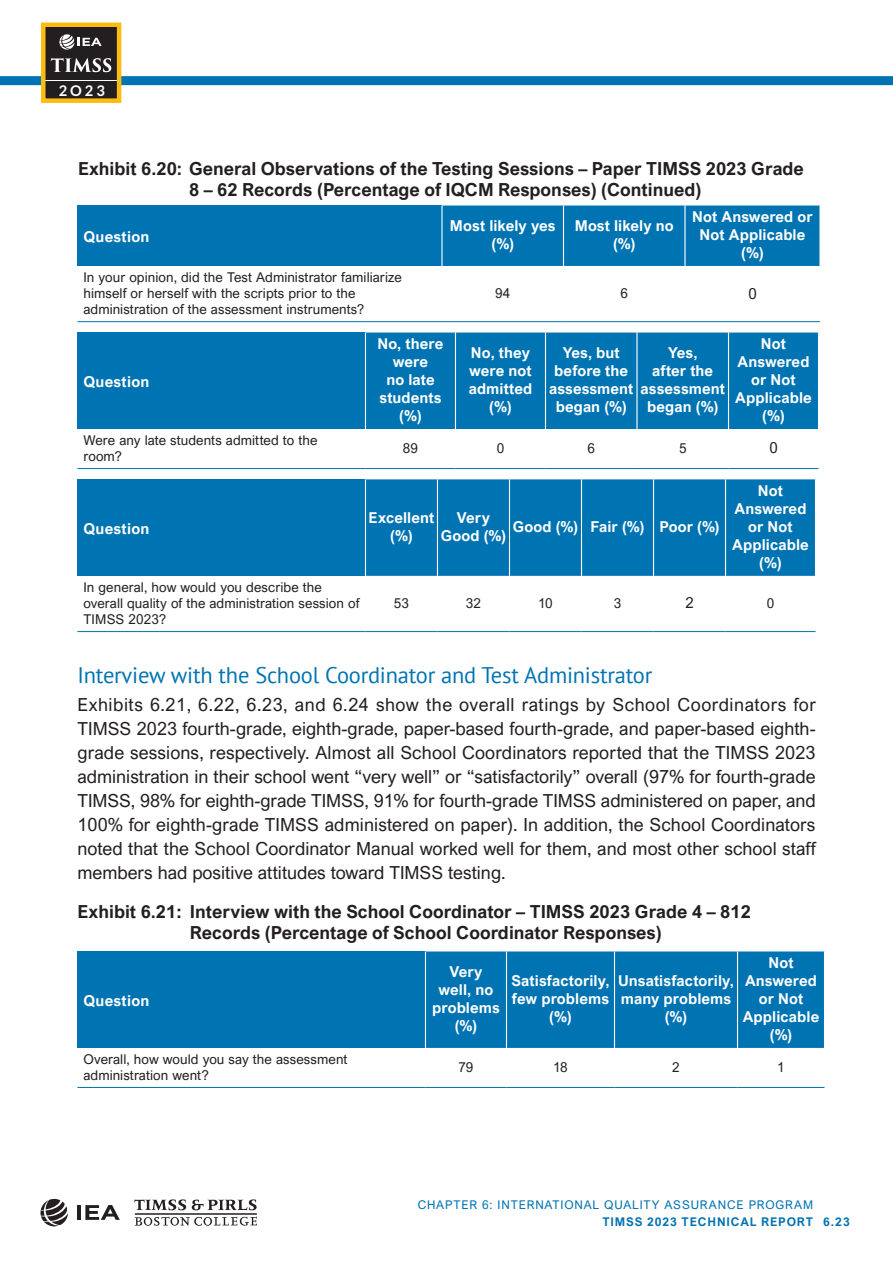
<style>
.page{position:relative;width:893px;height:1263px;background:#fff}
.page>*{position:absolute;margin:0;border:0;box-sizing:border-box;transform-origin:0 0}
.Heading_2{font:22.5px "PT Sans";letter-spacing:-.01em;color:#0073b2}
.Body_First{font:18px/24px "Arial Nova";color:#231f20;text-align:justify}
.Exhibit_Title_2__after_exhibit{font:700 18px/21px "Arial Nova";color:#231f20;text-align:center}
.Exhibit_Title_2{font:700 18px/21px "Arial Nova";color:#231f20}
.Exhibit_Subhead_Ctr_white{font:700 15px/18px "Arial Nova";letter-spacing:.005em;color:#fff;text-align:center}
.Exhibit_Head_L_white{font:700 15px "Arial Nova";letter-spacing:.015em;color:#fff}
.Exhibit_Head_Ctr_white{font:700 15px/18px "Arial Nova";letter-spacing:.005em;color:#fff;text-align:center}
.Exhibit_Text_Ctr{font:15px "Arial Nova";color:#231f20}
.t1{font:700 14.7px "Lato";color:#fff}
.Exhibit_Text_Left{font:13.5px/16.2px "Arial Nova";letter-spacing:.005em;color:#231f20}
.Exhibit_Text_Ctr-2{font:13.5px "Arial Nova";letter-spacing:.005em;color:#231f20}
.t2{font:12px "Arial Nova";letter-spacing:.07em;color:#0073b2}
.t3{font:700 12px "Arial Nova";letter-spacing:.07em;color:#0073b2}
</style>
<div class="page">
<svg style="left:134px;top:1199px;width:52px;height:11px"></svg>
<svg style="left:192px;top:1199px;width:65px;height:11px"></svg>
<svg style="left:135px;top:1217px;width:122px;height:9px"></svg>
<hr style="left:135px;top:1214px;width:122px;height:1px;background:#231f20">
<svg style="left:40px;top:1199px;width:28px;height:27px"></svg>
<hr style="left:77px;top:1205px;width:4px;height:15px;background:#231f20">
<svg style="left:85px;top:1205px;width:35px;height:15px"></svg>
<div style="left:0;top:76px;width:893px;height:9px;background:#0073b2"></div>
<div style="left:43px;top:70px;width:76px;height:17px;background:linear-gradient(to right,#fff,#fff)"></div>
<div style="left:43px;top:82px;width:76px;height:17px;background:#231f20"></div>
<div style="left:43px;top:25px;width:76px;height:55px;background:#231f20"></div>
<svg style="left:51px;top:58px;width:60px;height:14px"></svg>
<svg style="left:59px;top:34px;width:43px;height:16px"></svg>
<div style="left:41px;top:23px;width:80px;height:80px;border:4px solid #fdbc12"></div>
<div style="left:77px;top:206px;width:365px;height:60px;background:#0073b2"></div>
<div style="left:443px;top:206px;width:376px;height:60px;background:#0073b2"></div>
<hr style="left:563px;top:206px;width:1px;height:60px;background:#fff">
<hr style="left:684px;top:206px;width:2px;height:60px;background:#fff">
<hr style="left:441px;top:206px;width:2px;height:60px;background:#fff">
<hr style="left:77px;top:321px;width:365px;height:1px;background:#0073b2">
<hr style="left:442px;top:321px;width:121px;height:1px;background:#0073b2">
<hr style="left:563px;top:321px;width:122px;height:1px;background:#0073b2">
<hr style="left:685px;top:321px;width:135px;height:1px;background:#0073b2">
<div style="left:77px;top:333px;width:288px;height:96px;background:#0073b2"></div>
<div style="left:366px;top:333px;width:452px;height:96px;background:#0073b2"></div>
<hr style="left:455px;top:333px;width:1px;height:96px;background:#fff">
<hr style="left:545px;top:333px;width:1px;height:96px;background:#fff">
<hr style="left:636px;top:333px;width:2px;height:96px;background:#fff">
<hr style="left:728px;top:333px;width:1px;height:96px;background:#fff">
<hr style="left:77px;top:468px;width:288px;height:1px;background:#0073b2">
<hr style="left:365px;top:468px;width:90px;height:1px;background:#0073b2">
<hr style="left:455px;top:468px;width:90px;height:1px;background:#0073b2">
<hr style="left:545px;top:468px;width:92px;height:1px;background:#0073b2">
<hr style="left:637px;top:468px;width:91px;height:1px;background:#0073b2">
<hr style="left:728px;top:468px;width:90px;height:1px;background:#0073b2">
<div style="left:77px;top:479px;width:288px;height:97px;background:#0073b2"></div>
<div style="left:366px;top:479px;width:449px;height:97px;background:#0073b2"></div>
<hr style="left:437px;top:479px;width:1px;height:97px;background:#fff">
<hr style="left:509px;top:479px;width:1px;height:97px;background:#fff">
<hr style="left:581px;top:479px;width:1px;height:97px;background:#fff">
<hr style="left:653px;top:479px;width:1px;height:97px;background:#fff">
<hr style="left:77px;top:631px;width:288px;height:1px;background:#0073b2">
<hr style="left:725px;top:479px;width:1px;height:97px;background:#fff">
<hr style="left:365px;top:631px;width:72px;height:1px;background:#0073b2">
<hr style="left:437px;top:631px;width:72px;height:1px;background:#0073b2">
<hr style="left:509px;top:631px;width:72px;height:1px;background:#0073b2">
<hr style="left:581px;top:631px;width:72px;height:1px;background:#0073b2">
<hr style="left:653px;top:631px;width:72px;height:1px;background:#0073b2">
<hr style="left:725px;top:631px;width:90px;height:1px;background:#0073b2">
<div style="left:77px;top:951px;width:348px;height:97px;background:#0073b2"></div>
<div style="left:426px;top:951px;width:398px;height:97px;background:#0073b2"></div>
<hr style="left:506px;top:951px;width:1px;height:97px;background:#fff">
<hr style="left:614px;top:951px;width:1px;height:97px;background:#fff">
<hr style="left:737px;top:951px;width:1px;height:97px;background:#fff">
<hr style="left:77px;top:1087px;width:348px;height:1px;background:#0073b2">
<hr style="left:425px;top:1087px;width:81px;height:1px;background:#0073b2">
<hr style="left:506px;top:1087px;width:108px;height:1px;background:#0073b2">
<hr style="left:614px;top:1087px;width:123px;height:1px;background:#0073b2">
<hr style="left:737px;top:1087px;width:87px;height:1px;background:#0073b2">
<p class="t1" style="left:59px;top:82px;width:48px">2O23</p>
<p class="Exhibit_Title_2__after_exhibit" style="left:78px;top:158px;width:727px">Exhibit 6.20: General Observations of the Testing Sessions – Paper TIMSS 2023 Grade<br>8 – 62 Records (Percentage of IQCM Responses) (Continued)</p>
<p class="Exhibit_Head_L_white" style="left:83px;top:228px;width:67px">Question</p>
<p class="Exhibit_Head_Ctr_white" style="left:450px;top:217px;width:107px">Most likely yes (%)</p>
<p class="Exhibit_Head_Ctr_white" style="left:575px;top:217px;width:100px">Most likely no (%)</p>
<p class="Exhibit_Subhead_Ctr_white" style="left:692px;top:208px;width:122px">Not Answered or<br>Not Applicable (%)</p>
<p class="Exhibit_Text_Left" style="left:83px;top:269px;width:320px">In your opinion, did the Test Administrator familiarize himself or herself with the scripts prior to the administration of the assessment instruments?</p>
<p class="Exhibit_Text_Ctr-2" style="left:495px;top:285px;width:17px">94</p>
<p class="Exhibit_Text_Ctr-2" style="left:620px;top:285px;width:9px">6</p>
<p class="Exhibit_Text_Ctr" style="left:748px;top:285px;width:10px">0</p>
<p class="Exhibit_Head_L_white" style="left:83px;top:373px;width:67px">Question</p>
<p class="Exhibit_Subhead_Ctr_white" style="left:378px;top:335px;width:67px">No, there were<br>no late students (%)</p>
<p class="Exhibit_Subhead_Ctr_white" style="left:469px;top:344px;width:65px">No, they were not admitted (%)</p>
<p class="Exhibit_Subhead_Ctr_white" style="left:549px;top:344px;width:86px">Yes, but before the assessment began (%)</p>
<p class="Exhibit_Subhead_Ctr_white" style="left:640px;top:344px;width:86px">Yes,<br>after the assessment began (%)</p>
<p class="Exhibit_Subhead_Ctr_white" style="left:735px;top:335px;width:78px">Not<br>Answered or Not<br>Applicable (%)</p>
<p class="Exhibit_Text_Left" style="left:83px;top:432px;width:236px">Were any late students admitted to the room?</p>
<p class="Exhibit_Text_Ctr-2" style="left:403px;top:440px;width:17px">89</p>
<p class="Exhibit_Text_Ctr-2" style="left:497px;top:440px;width:9px">0</p>
<p class="Exhibit_Text_Ctr-2" style="left:587px;top:440px;width:9px">6</p>
<p class="Exhibit_Text_Ctr-2" style="left:679px;top:440px;width:9px">5</p>
<p class="Exhibit_Text_Ctr" style="left:769px;top:440px;width:10px">0</p>
<p class="Exhibit_Head_L_white" style="left:83px;top:520px;width:67px">Question</p>
<p class="Exhibit_Subhead_Ctr_white" style="left:369px;top:509px;width:67px">Excellent (%)</p>
<p class="Exhibit_Subhead_Ctr_white" style="left:441px;top:509px;width:67px">Very<br>Good (%)</p>
<p class="Exhibit_Subhead_Ctr_white" style="left:513px;top:518px;width:67px">Good (%)</p>
<p class="Exhibit_Subhead_Ctr_white" style="left:590px;top:518px;width:56px">Fair (%)</p>
<p class="Exhibit_Subhead_Ctr_white" style="left:659px;top:518px;width:62px">Poor (%)</p>
<p class="Exhibit_Subhead_Ctr_white" style="left:732px;top:482px;width:78px">Not<br>Answered or Not<br>Applicable (%)</p>
<p class="Exhibit_Text_Left" style="left:83px;top:579px;width:277px">In general, how would you describe the overall quality of the administration session of<br>TIMSS 2023?</p>
<p class="Exhibit_Text_Ctr-2" style="left:394px;top:595px;width:17px">53</p>
<p class="Exhibit_Text_Ctr-2" style="left:466px;top:595px;width:17px">32</p>
<p class="Exhibit_Text_Ctr-2" style="left:538px;top:595px;width:16px">10</p>
<p class="Exhibit_Text_Ctr-2" style="left:614px;top:595px;width:9px">3</p>
<p class="Exhibit_Text_Ctr" style="left:685px;top:594px;width:10px">2</p>
<p class="Exhibit_Text_Ctr-2" style="left:767px;top:595px;width:9px">0</p>
<p class="Heading_2" style="left:77px;top:661px;width:576px">Interview with the School Coordinator and Test Administrator</p>
<p class="Body_First" style="left:77px;top:693px;width:740px">Exhibits 6.21, 6.22, 6.23, and 6.24 show the overall ratings by School Coordinators for TIMSS 2023 fourth-grade, eighth-grade, paper-based fourth-grade, and paper-based eighth&shy;grade sessions, respectively. Almost all School Coordinators reported that the TIMSS 2023 administration in their school went “very well” or “satisfactorily” overall (97% for fourth-grade TIMSS, 98% for eighth-grade TIMSS, 91% for fourth-grade TIMSS administered on paper, and 100% for eighth-grade TIMSS administered on paper). In addition, the School Coordinators noted that the School Coordinator Manual worked well for them, and most other school staff members had positive attitudes toward TIMSS testing.</p>
<p class="Exhibit_Title_2" style="left:190px;top:901px;width:562px;text-indent:-113px">Exhibit 6.21: Interview with the School Coordinator – TIMSS 2023 Grade 4 – 812<br>Records (Percentage of School Coordinator Responses)</p>
<p class="Exhibit_Head_L_white" style="left:83px;top:992px;width:67px">Question</p>
<p class="Exhibit_Subhead_Ctr_white" style="left:432px;top:963px;width:69px">Very well, no problems (%)</p>
<p class="Exhibit_Subhead_Ctr_white" style="left:511px;top:972px;width:100px">Satisfactorily, few problems (%)</p>
<p class="Exhibit_Subhead_Ctr_white" style="left:618px;top:972px;width:117px">Unsatisfactorily, many problems (%)</p>
<p class="Exhibit_Subhead_Ctr_white" style="left:743px;top:954px;width:78px">Not<br>Answered or Not<br>Applicable (%)</p>
<p class="Exhibit_Text_Left" style="left:83px;top:1051px;width:266px">Overall, how would you say the assessment administration went?</p>
<p class="Exhibit_Text_Ctr-2" style="left:458px;top:1059px;width:16px">79</p>
<p class="Exhibit_Text_Ctr-2" style="left:553px;top:1059px;width:16px">18</p>
<p class="Exhibit_Text_Ctr-2" style="left:672px;top:1059px;width:9px">2</p>
<p class="Exhibit_Text_Ctr-2" style="left:777px;top:1059px;width:9px">1</p>
<p class="t2" style="left:418px;top:1198px;width:397px">CHAPTER 6: INTERNATIONAL QUALITY ASSURANCE PROGRAM</p>
<p class="t3" style="left:602px;top:1214px;width:249px">TIMSS 2023 TECHNICAL REPORT 6.23</p>
</div>
